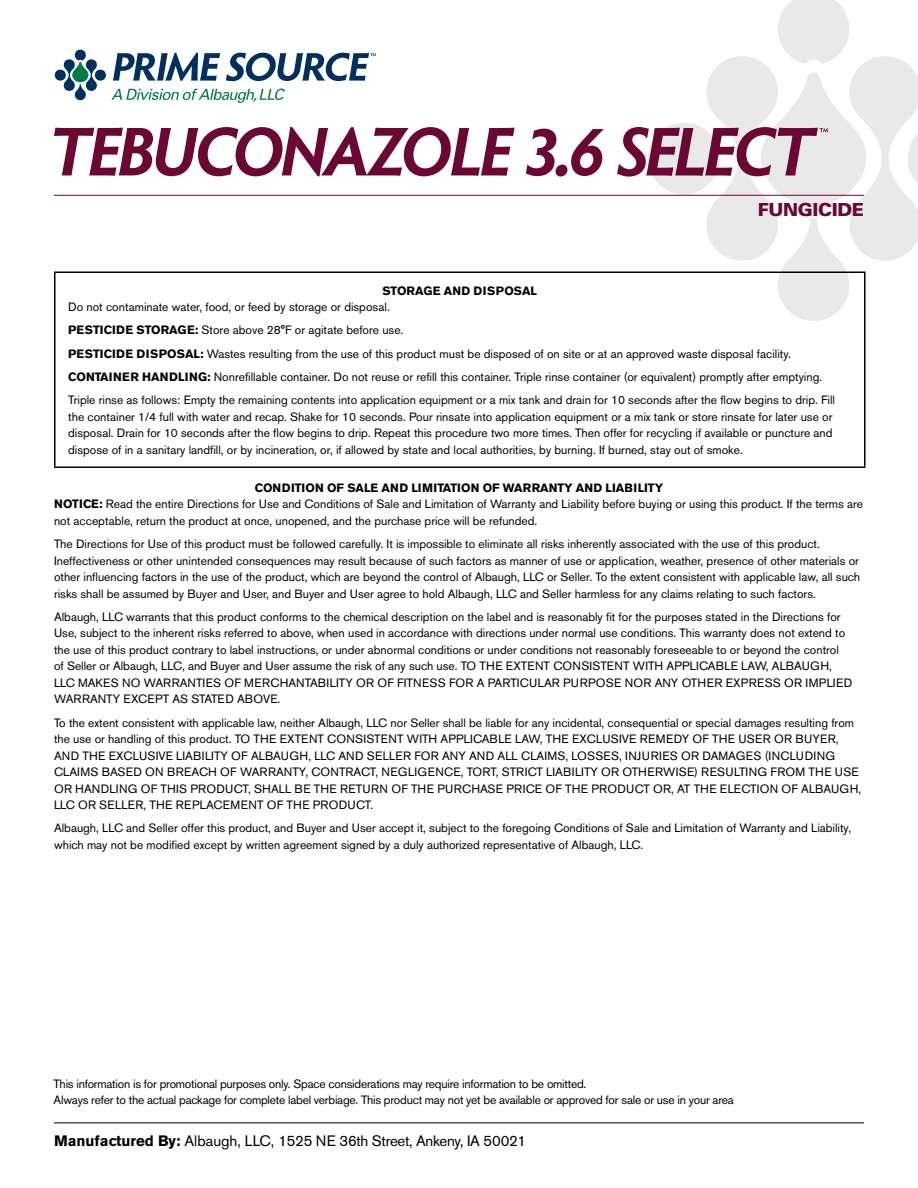
<style>
.page{position:relative;width:918px;height:1188px;background:#fff}
.page>*{position:absolute;margin:0;border:0;box-sizing:border-box;transform-origin:0 0}
.t1{font:900 18px "Univers";letter-spacing:-.02em;color:#6c0633}
.t2{font:15px "Akzidenz Grotesk BE";letter-spacing:-.02em;color:#000}
.t3{font:12px/16.5px "Akzidenz Grotesk BE";color:#000}
.t4{font:12px/16.5px "Akzidenz Grotesk BE";letter-spacing:-.02em;color:#000}
.t5{font:700 12px "Akzidenz Grotesk BE";color:#000}
.s1{font-weight:700}
</style>
<div class="page">
<hr style="left:54px;top:1122px;width:810px;height:1px;background:#000">
<svg style="left:617px;top:0;width:301px;height:321px"></svg>
<svg style="left:54px;top:127px;width:461px;height:49px"></svg>
<div style="left:556px;top:165px;width:11px;height:11px;background:#6c0633;border-radius:5px"></div>
<svg style="left:526px;top:129px;width:30px;height:47px"></svg>
<svg style="left:571px;top:129px;width:33px;height:47px"></svg>
<svg style="left:55px;top:50px;width:321px;height:53px"></svg>
<hr style="left:54px;top:195px;width:810px;height:1px;background:#6c0633">
<hr style="left:54px;top:272px;width:812px;height:1px;background:#000">
<hr style="left:54px;top:273px;width:2px;height:193px;background:#000">
<hr style="left:864px;top:273px;width:2px;height:193px;background:#000">
<hr style="left:54px;top:466px;width:812px;height:2px;background:#000">
<h1 class="t1" style="left:758px;top:198px;width:108px">FUNGICIDE</h1>
<p class="t5" style="left:382px;top:284px;width:156px">STORAGE AND DISPOSAL</p>
<p class="t3" style="left:68px;top:295px;width:768px;line-height:23.2px">Do not contaminate water, food, or feed by storage or disposal.<br><span class="s1">PESTICIDE STORAGE:</span> Store above 28°F or agitate before use.<br><span class="s1">PESTICIDE DISPOSAL:</span> Wastes resulting from the use of this product must be disposed of on site or at an approved waste disposal facility.<br><span class="s1">CONTAINER HANDLING:</span> Nonrefillable container. Do not reuse or refill this container. Triple rinse container (or equivalent) promptly after emptying.<br>Triple rinse as follows: Empty the remaining contents into application equipment or a mix tank and drain for 10 seconds after the flow begins to drip. Fill</p>
<p class="t3" style="left:68px;top:408px;width:766px;text-align:justify">the container 1/4 full with water and recap. Shake for 10 seconds. Pour rinsate into application equipment or a mix tank or store rinsate for later use or disposal. Drain for 10 seconds after the flow begins to drip. Repeat this procedure two more times. Then offer for recycling if available or puncture and dispose of in a sanitary landfill, or by incineration, or, if allowed by state and local authorities, by burning. If burned, stay out of smoke.</p>
<p class="t3" style="left:54px;top:480px;width:811px;text-indent:201px"><span class="s1">CONDITION OF SALE AND LIMITATION OF WARRANTY AND LIABILITY<br>NOTICE:</span> Read the entire Directions for Use and Conditions of Sale and Limitation of Warranty and Liability before buying or using this product. If the terms are not acceptable, return the product at once, unopened, and the purchase price will be refunded.</p>
<p class="t3" style="left:54px;top:536px;width:808px">The Directions for Use of this product must be followed carefully. It is impossible to eliminate all risks inherently associated with the use of this product.<br>Ineffectiveness or other unintended consequences may result because of such factors as manner of use or application, weather, presence of other materials or other influencing factors in the use of the product, which are beyond the control of Albaugh, LLC or Seller. To the extent consistent with applicable law, all such risks shall be assumed by Buyer and User, and Buyer and User agree to hold Albaugh, LLC and Seller harmless for any claims relating to such factors.</p>
<p class="t3" style="left:54px;top:609px;width:800px">Albaugh, LLC warrants that this product conforms to the chemical description on the label and is reasonably fit for the purposes stated in the Directions for Use, subject to the inherent risks referred to above, when used in accordance with directions under normal use conditions. This warranty does not extend to the use of this product contrary to label instructions, or under abnormal conditions or under conditions not reasonably foreseeable to or beyond the control<br>of Seller or Albaugh, LLC, and Buyer and User assume the risk of any such use. TO THE EXTENT CONSISTENT WITH APPLICABLE LAW, ALBAUGH, LLC MAKES NO WARRANTIES OF MERCHANTABILITY OR OF FITNESS FOR A PARTICULAR PURPOSE NOR ANY OTHER EXPRESS OR IMPLIED WARRANTY EXCEPT AS STATED ABOVE.</p>
<p class="t3" style="left:54px;top:714px;width:809px">To the extent consistent with applicable law, neither Albaugh, LLC nor Seller shall be liable for any incidental, consequential or special damages resulting from the use or handling of this product. TO THE EXTENT CONSISTENT WITH APPLICABLE LAW, THE EXCLUSIVE REMEDY OF THE USER OR BUYER, AND THE EXCLUSIVE LIABILITY OF ALBAUGH, LLC AND SELLER FOR ANY AND ALL CLAIMS, LOSSES, INJURIES OR DAMAGES (INCLUDING CLAIMS BASED ON BREACH OF WARRANTY, CONTRACT, NEGLIGENCE, TORT, STRICT LIABILITY OR OTHERWISE) RESULTING FROM THE USE OR HANDLING OF THIS PRODUCT, SHALL BE THE RETURN OF THE PURCHASE PRICE OF THE PRODUCT OR, AT THE ELECTION OF ALBAUGH, LLC OR SELLER, THE REPLACEMENT OF THE PRODUCT.</p>
<p class="t3" style="left:54px;top:820px;width:799px">Albaugh, LLC and Seller offer this product, and Buyer and User accept it, subject to the foregoing Conditions of Sale and Limitation of Warranty and Liability, which may not be modified except by written agreement signed by a duly authorized representative of Albaugh, LLC.</p>
<p class="t4" style="left:54px;top:1075px;width:682px">This information is for promotional purposes only. Space considerations may require information to be omitted.<br>Always refer to the actual package for complete label verbiage. This product may not yet be available or approved for sale or use in your area</p>
<p class="t2" style="left:54px;top:1132px;width:474px"><span class="s1">Manufactured By:</span> Albaugh, LLC, 1525 NE 36th Street, Ankeny, IA 50021</p>
</div>
